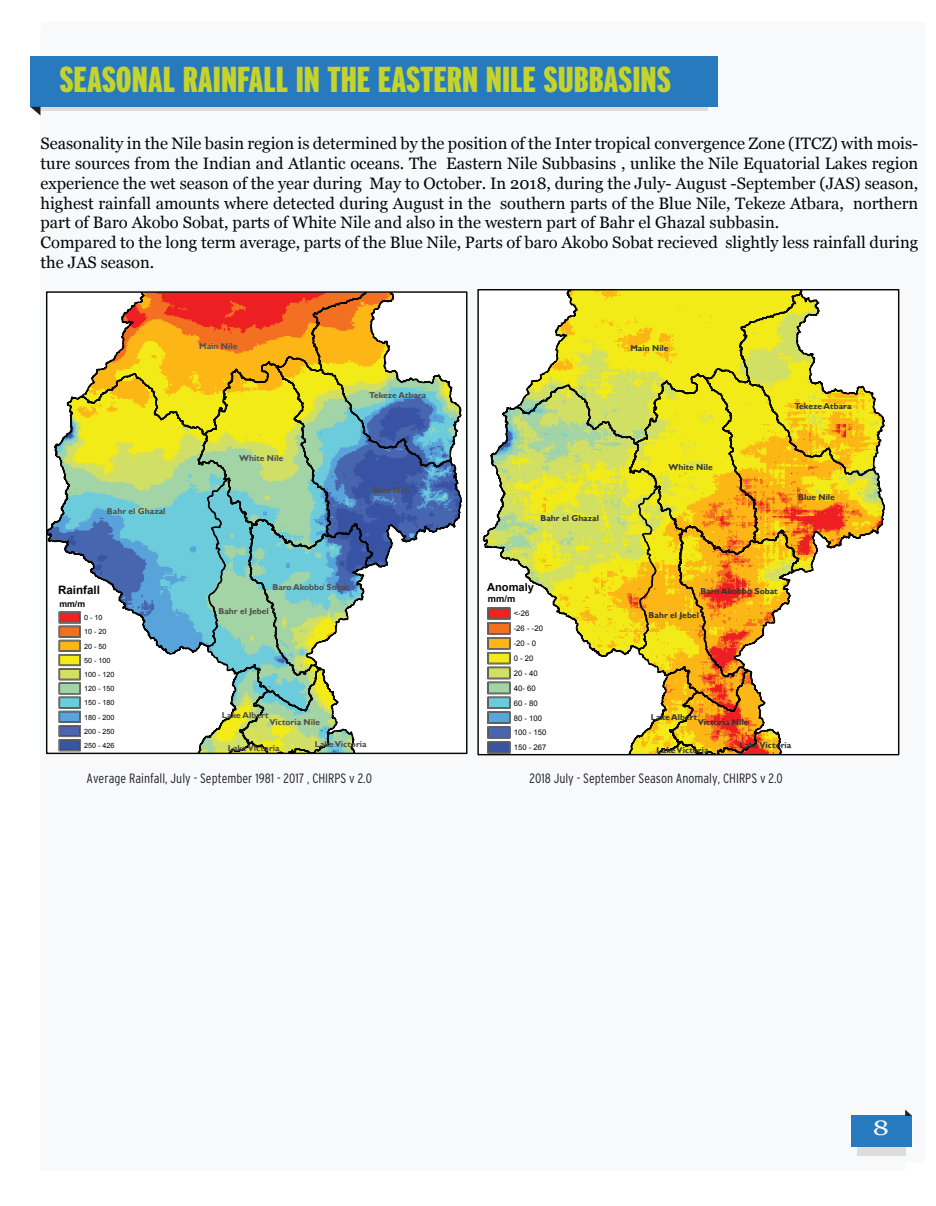
<style>
.page{position:relative;width:936px;height:1206px;background:#fff}
.page>*{position:absolute;margin:0;border:0;box-sizing:border-box;transform-origin:0 0}
.t1{font:36px "Interstate Black Comp";color:#c5d32d;scale:1.1 1}
.t2{font:20.85px "Georgia";color:#fff;scale:1.3 1}
.t3{font:16.5px/19.8px "Georgia";color:#050504}
.t4{font:300 condensed 13.5px "Interstate";color:#231f20}
.t5{font:700 11.55px "Arial";color:#050504}
.t6{font:700 11.1px "Arial";color:#050504}
.t7{font:700 9.3px "Arial";color:#050504}
.t8{font:700 8.7px "Arial";color:#050504}
.t9{font:700 8.55px "Gill Sans";color:#4e4e4e}
.t10{font:700 8.55px "Gill Sans";color:#333434}
.t11{font:7.8px/14.9px "Arial";color:#050504}
.t12{font:7.2px/14.2px "Arial";color:#050504}
</style>
<div class="page">
<div style="left:41px;top:23px;width:882px;height:1134px;background:#f7f9fb"></div>
<svg style="left:856px;top:1146px;width:48px;height:9px"></svg>
<div style="left:850px;top:1114px;width:61px;height:32px;background:#287abf"></div>
<div style="left:35px;top:63px;width:672px;height:48px;background:#dcdddc"></div>
<div style="left:30px;top:56px;width:687px;height:51px;background:#287abf"></div>
<svg style="left:30px;top:107px;width:10px;height:8px"></svg>
<svg style="left:904px;top:1110px;width:7px;height:5px"></svg>
<svg style="left:48px;top:293px;width:414px;height:458px"></svg>
<svg style="left:482px;top:291px;width:403px;height:462px"></svg>
<div style="left:59px;top:611px;width:22px;height:12px;background:#ee2123"></div>
<div style="left:59px;top:611px;width:22px;height:12px;border:1px solid #6f6e6f"></div>
<div style="left:59px;top:625px;width:22px;height:12px;background:#f37021"></div>
<div style="left:59px;top:625px;width:22px;height:12px;border:1px solid #6f6e6f"></div>
<div style="left:59px;top:639px;width:22px;height:12px;background:#fcb615"></div>
<div style="left:59px;top:639px;width:22px;height:12px;border:1px solid #6f6e6f"></div>
<div style="left:59px;top:654px;width:22px;height:12px;background:#f2eb19"></div>
<div style="left:59px;top:654px;width:22px;height:12px;border:1px solid #6f6e6f"></div>
<div style="left:59px;top:668px;width:22px;height:12px;background:#d1df65"></div>
<div style="left:59px;top:668px;width:22px;height:12px;border:1px solid #6f6e6f"></div>
<div style="left:59px;top:682px;width:22px;height:12px;background:#a3d4a6"></div>
<div style="left:59px;top:682px;width:22px;height:12px;border:1px solid #6f6e6f"></div>
<div style="left:59px;top:696px;width:22px;height:12px;background:#6dccdc"></div>
<div style="left:59px;top:696px;width:22px;height:12px;border:1px solid #6f6e6f"></div>
<div style="left:59px;top:710px;width:22px;height:12px;background:#59a5da"></div>
<div style="left:59px;top:710px;width:22px;height:12px;border:1px solid #6f6e6f"></div>
<div style="left:59px;top:724px;width:22px;height:12px;background:#4a65b0"></div>
<div style="left:59px;top:724px;width:22px;height:12px;border:1px solid #6f6e6f"></div>
<div style="left:59px;top:739px;width:22px;height:12px;background:#3a54a4"></div>
<div style="left:59px;top:739px;width:22px;height:12px;border:1px solid #6f6e6f"></div>
<div style="left:487px;top:607px;width:23px;height:12px;background:#ee2123"></div>
<div style="left:487px;top:607px;width:23px;height:12px;border:1px solid #6f6e6f"></div>
<div style="left:487px;top:622px;width:23px;height:12px;background:#f37021"></div>
<div style="left:487px;top:622px;width:23px;height:12px;border:1px solid #6f6e6f"></div>
<div style="left:487px;top:636px;width:23px;height:13px;background:#fcb615"></div>
<div style="left:487px;top:636px;width:23px;height:13px;border:1px solid #6f6e6f"></div>
<div style="left:487px;top:651px;width:23px;height:13px;background:#f2eb19"></div>
<div style="left:487px;top:651px;width:23px;height:13px;border:1px solid #6f6e6f"></div>
<div style="left:487px;top:666px;width:23px;height:13px;background:#d1df65"></div>
<div style="left:487px;top:666px;width:23px;height:13px;border:1px solid #6f6e6f"></div>
<div style="left:487px;top:681px;width:23px;height:13px;background:#a3d4a6"></div>
<div style="left:487px;top:681px;width:23px;height:13px;border:1px solid #6f6e6f"></div>
<div style="left:487px;top:696px;width:23px;height:12px;background:#6dccdc"></div>
<div style="left:487px;top:696px;width:23px;height:12px;border:1px solid #6f6e6f"></div>
<div style="left:487px;top:711px;width:23px;height:12px;background:#59a5da"></div>
<div style="left:487px;top:711px;width:23px;height:12px;border:1px solid #6f6e6f"></div>
<div style="left:487px;top:726px;width:23px;height:12px;background:#4a65b0"></div>
<div style="left:487px;top:726px;width:23px;height:12px;border:1px solid #6f6e6f"></div>
<div style="left:487px;top:741px;width:23px;height:12px;background:#3a54a4"></div>
<div style="left:487px;top:741px;width:23px;height:12px;border:1px solid #6f6e6f"></div>
<h1 class="t1" style="left:59px;top:60px;width:557px">SEASONAL RAINFALL IN THE EASTERN NILE SUBBASINS</h1>
<p class="t3" style="left:40px;top:134px;width:878px">Seasonality in the Nile basin region is determined by the position of the Inter tropical convergence Zone (ITCZ) with mois&shy;ture sources from the Indian and Atlantic oceans. The Eastern Nile Subbasins , unlike the Nile Equatorial Lakes region experience the wet season of the year during May to October. In 2018, during the July- August -September (JAS) season, highest rainfall amounts where detected during August in the southern parts of the Blue Nile, Tekeze Atbara, northern part of Baro Akobo Sobat, parts of White Nile and also in the western part of Bahr el Ghazal subbasin.<br>Compared to the long term average, parts of the Blue Nile, Parts of baro Akobo Sobat recieved slightly less rainfall during the JAS season.</p>
<p class="t9" style="left:199px;top:340px;width:40px">Main Nile</p>
<p class="t9" style="left:107px;top:506px;width:60px">Bahr el Ghazal</p>
<p class="t9" style="left:239px;top:453px;width:46px">White Nile</p>
<p class="t9" style="left:369px;top:390px;width:58px">Tekeze Atbara</p>
<p class="t9" style="left:373px;top:484px;width:38px">Blue Nile</p>
<p class="t10" style="left:540px;top:513px;width:60px">Bahr el Ghazal</p>
<p class="t5" style="left:58px;top:582px;width:43px">Rainfall</p>
<p class="t6" style="left:487px;top:579px;width:48px">Anomaly</p>
<p class="t8" style="left:59px;top:597px;width:27px">mm/m</p>
<p class="t12" style="left:84px;top:610px;width:32px">0 - 10<br>10 - 20<br>20 - 50<br>50 - 100<br>100 - 120<br>120 - 150<br>150 - 180<br>180 - 200<br>200 - 250<br>250 - 426</p>
<p class="t9" style="left:272px;top:581px;width:79px">Baro Akobbo Sobat</p>
<p class="t7" style="left:487px;top:592px;width:29px">mm/m</p>
<p class="t11" style="left:513px;top:606px;width:34px">&lt;-26<br>-26 - -20 -20 - 0<br>0 - 20<br>20 - 40<br>40- 60<br>60 - 80<br>80 - 100<br>100 - 150<br>150 - 267</p>
<p class="t9" style="left:218px;top:606px;width:52px">Bahr el Jebel</p>
<p class="t9" style="left:222px;top:710px;width:48px">Lake Albert</p>
<p class="t9" style="left:269px;top:716px;width:52px">Victoria Nile</p>
<p class="t9" style="left:314px;top:738px;width:53px">Lake Victoria</p>
<p class="t9" style="left:228px;top:743px;width:53px">Lake Victoria</p>
<p class="t10" style="left:630px;top:343px;width:40px">Main Nile</p>
<p class="t10" style="left:668px;top:461px;width:46px">White Nile</p>
<p class="t10" style="left:794px;top:400px;width:58px">Tekeze Atbara</p>
<p class="t10" style="left:797px;top:492px;width:38px">Blue Nile</p>
<p class="t10" style="left:700px;top:586px;width:79px">Baro Akobbo Sobat</p>
<p class="t10" style="left:648px;top:609px;width:52px">Bahr el Jebel</p>
<p class="t10" style="left:650px;top:711px;width:48px">Lake Albert</p>
<p class="t10" style="left:697px;top:716px;width:52px">Victoria Nile</p>
<p class="t10" style="left:656px;top:744px;width:53px">Lake Victoria</p>
<p class="t10" style="left:739px;top:740px;width:53px">Lake Victoria</p>
<p class="t4" style="left:86px;top:771px;width:287px">Average Rainfall, July - September 1981 - 2017 , CHIRPS v 2.0</p>
<p class="t4" style="left:529px;top:771px;width:254px">2018 July - September Season Anomaly, CHIRPS v 2.0</p>
<p class="t2" style="left:872px;top:1114px;width:14px">8</p>
</div>
